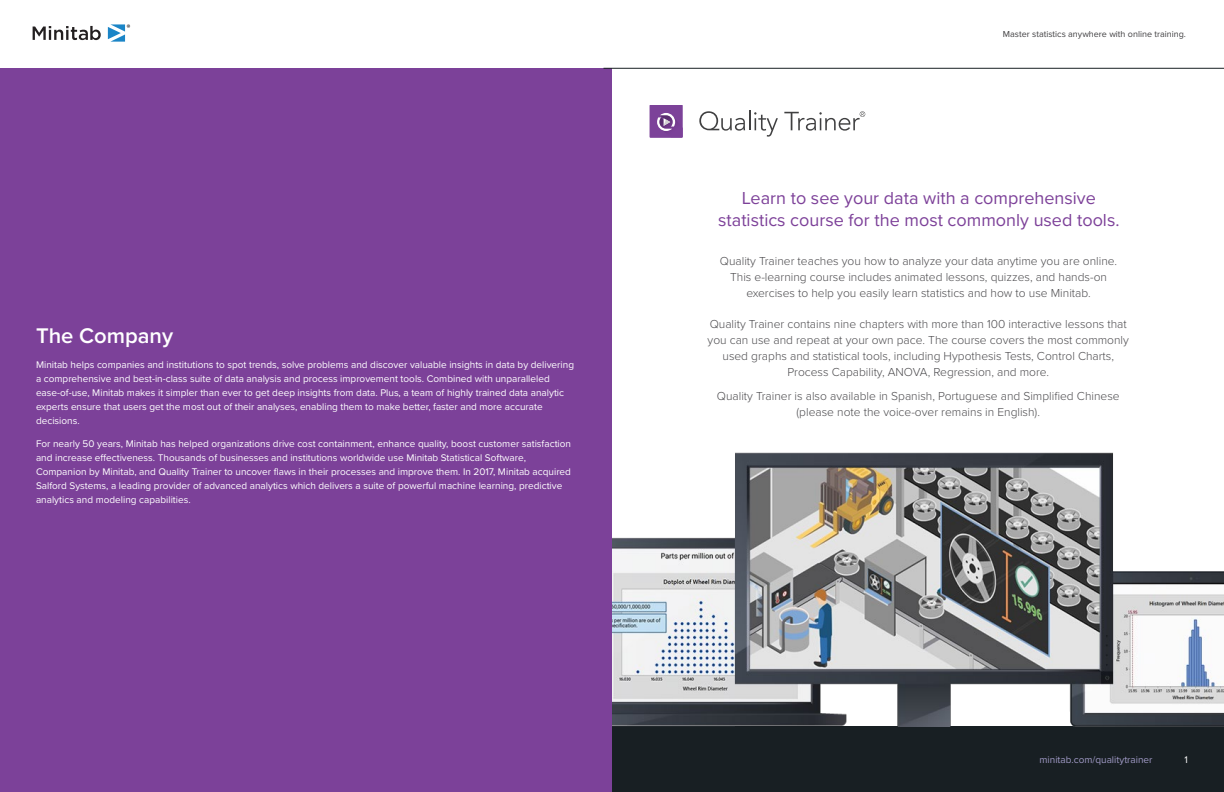
<style>
.page{position:relative;width:1224px;height:792px;background:#fff}
.page>*{position:absolute;margin:0;border:0;box-sizing:border-box;transform-origin:0 0}
.t1{font:600 22px "Proxima Nova";color:#fff}
.t2{font:18px "Proxima Nova";color:#7d4199}
.Body{font:300 12px/16px "Proxima Nova";color:#4d4c4f;text-align:center}
.t3{font:10px/14px "Proxima Nova";color:#fff}
.t4{font:10px "Proxima Nova";color:#a09ac6}
.t5{font:9px "Proxima Nova";color:#414042}
</style>
<div class="page">
<div style="left:0;top:68px;width:612px;height:724px;background:#7c4199"></div>
<svg style="left:33px;top:26px;width:68px;height:14px"></svg>
<svg style="left:108px;top:24px;width:22px;height:18px"></svg>
<hr style="left:603px;top:68px;width:621px;height:1px;background:#181f23">
<div style="left:612px;top:727px;width:612px;height:65px;background:#181f23"></div>
<img style="left:612px;top:452px;width:612px;height:275px">
<svg style="left:699px;top:111px;width:79px;height:26px"></svg>
<svg style="left:784px;top:111px;width:81px;height:20px"></svg>
<div style="left:650px;top:105px;width:33px;height:32px;background:#7c4299"></div>
<svg style="left:657px;top:113px;width:26px;height:24px"></svg>
<p class="t1" style="left:36px;top:319px;width:139px">The Company</p>
<p class="t3" style="left:36px;top:357px;width:540px">Minitab helps companies and institutions to spot trends, solve problems and discover valuable insights in data by delivering a comprehensive and best-in-class suite of data analysis and process improvement tools. Combined with unparalleled ease-of-use, Minitab makes it simpler than ever to get deep insights from data. Plus, a team of highly trained data analytic experts ensure that users get the most out of their analyses, enabling them to make better, faster and more accurate decisions.</p>
<p class="t3" style="left:36px;top:436px;width:537px">For nearly 50 years, Minitab has helped organizations drive cost containment, enhance quality, boost customer satisfaction and increase effectiveness. Thousands of businesses and institutions worldwide use Minitab Statistical Software, Companion by Minitab, and Quality Trainer to uncover flaws in their processes and improve them. In 2017, Minitab acquired Salford Systems, a leading provider of advanced analytics which delivers a suite of powerful machine learning, predictive analytics and modeling capabilities.</p>
<p class="t5" style="left:1003px;top:27px;width:185px">Master statistics anywhere with online training.</p>
<p class="t2" style="left:742px;top:185px;width:356px">Learn to see your data with a comprehensive</p>
<p class="t2" style="left:718px;top:206px;width:403px">statistics course for the most commonly used tools.</p>
<p class="Body" style="left:720px;top:252px;width:399px">Quality Trainer teaches you how to analyze your data anytime you are online.<br>This e-learning course includes animated lessons, quizzes, and hands-on exercises to help you easily learn statistics and how to use Minitab.</p>
<p class="Body" style="left:708px;top:315px;width:423px">Quality Trainer contains nine chapters with more than 100 interactive lessons that you can use and repeat at your own pace. The course covers the most commonly used graphs and statistical tools, including Hypothesis Tests, Control Charts, Process Capability, ANOVA, Regression, and more.</p>
<p class="Body" style="left:717px;top:387px;width:404px">Quality Trainer is also available in Spanish, Portuguese and Simplified Chinese (please note the voice-over remains in English).</p>
<p class="t4" style="left:1040px;top:752px;width:114px">minitab.com/qualitytrainer</p>
<p class="t3" style="left:1185px;top:753px;width:5px">1</p>
</div>
